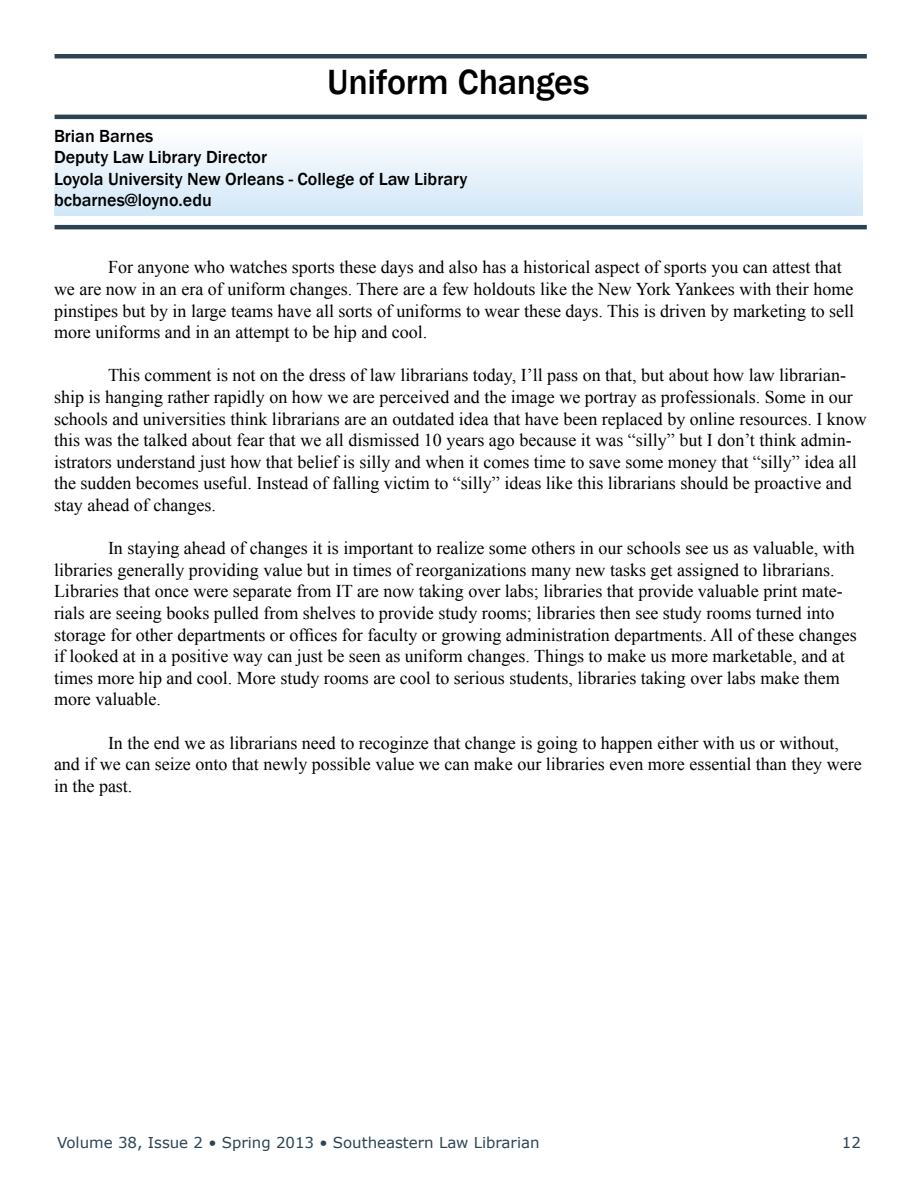
<style>
.page{position:relative;width:918px;height:1188px;background:#fff}
.page>*{position:absolute;margin:0;border:0;box-sizing:border-box;transform-origin:0 0}
.t1{font:500 36px "Franklin Gothic";letter-spacing:-.01em;color:#000}
.t2{font:18px/21.6px "Times New Roman";color:#000}
.t3{font:500 18px/21.6px "Franklin Gothic";color:#000}
.t4{font:15px "Verdana";color:#2c4354}
</style>
<div class="page">
<hr style="left:55px;top:54px;width:812px;height:4px;background:#2c4354">
<div style="left:55px;top:129px;width:808px;height:86px;background:linear-gradient(to bottom,#fefefe,#d3e7f7)"></div>
<hr style="left:55px;top:115px;width:812px;height:4px;background:#2c4354">
<hr style="left:55px;top:225px;width:812px;height:4px;background:#2c4354">
<h1 class="t1" style="left:327px;top:59px;width:264px">Uniform Changes</h1>
<p class="t3" style="left:54px;top:125px;width:415px">Brian Barnes<br>Deputy Law Library Director<br>Loyola University New Orleans - College of Law Library bcbarnes@loyno.edu</p>
<p class="t2" style="left:54px;top:256px;width:802px;text-indent:54px">For anyone who watches sports these days and also has a historical aspect of sports you can attest that we are now in an era of uniform changes. There are a few holdouts like the New York Yankees with their home pinstipes but by in large teams have all sorts of uniforms to wear these days. This is driven by marketing to sell more uniforms and in an attempt to be hip and cool.</p>
<p class="t2" style="left:54px;top:364px;width:814px;text-indent:54px">This comment is not on the dress of law librarians today, I’ll pass on that, but about how law librarian&shy;ship is hanging rather rapidly on how we are perceived and the image we portray as professionals. Some in our schools and universities think librarians are an outdated idea that have been replaced by online resources. I know this was the talked about fear that we all dismissed 10 years ago because it was “silly” but I don’t think admin&shy;istrators understand just how that belief is silly and when it comes time to save some money that “silly” idea all the sudden becomes useful. Instead of falling victim to “silly” ideas like this librarians should be proactive and stay ahead of changes.</p>
<p class="t2" style="left:54px;top:537px;width:804px;text-indent:54px">In staying ahead of changes it is important to realize some others in our schools see us as valuable, with libraries generally providing value but in times of reorganizations many new tasks get assigned to librarians.<br>Libraries that once were separate from IT are now taking over labs; libraries that provide valuable print mate&shy;rials are seeing books pulled from shelves to provide study rooms; libraries then see study rooms turned into storage for other departments or offices for faculty or growing administration departments. All of these changes if looked at in a positive way can just be seen as uniform changes. Things to make us more marketable, and at times more hip and cool. More study rooms are cool to serious students, libraries taking over labs make them more valuable.</p>
<p class="t2" style="left:54px;top:732px;width:809px;text-indent:54px">In the end we as librarians need to recoginze that change is going to happen either with us or without, and if we can seize onto that newly possible value we can make our libraries even more essential than they were in the past.</p>
<p class="t4" style="left:57px;top:1133px;width:484px">Volume 38, Issue 2 • Spring 2013 • Southeastern Law Librarian</p>
<p class="t4" style="left:842px;top:1133px;width:21px">12</p>
</div>
